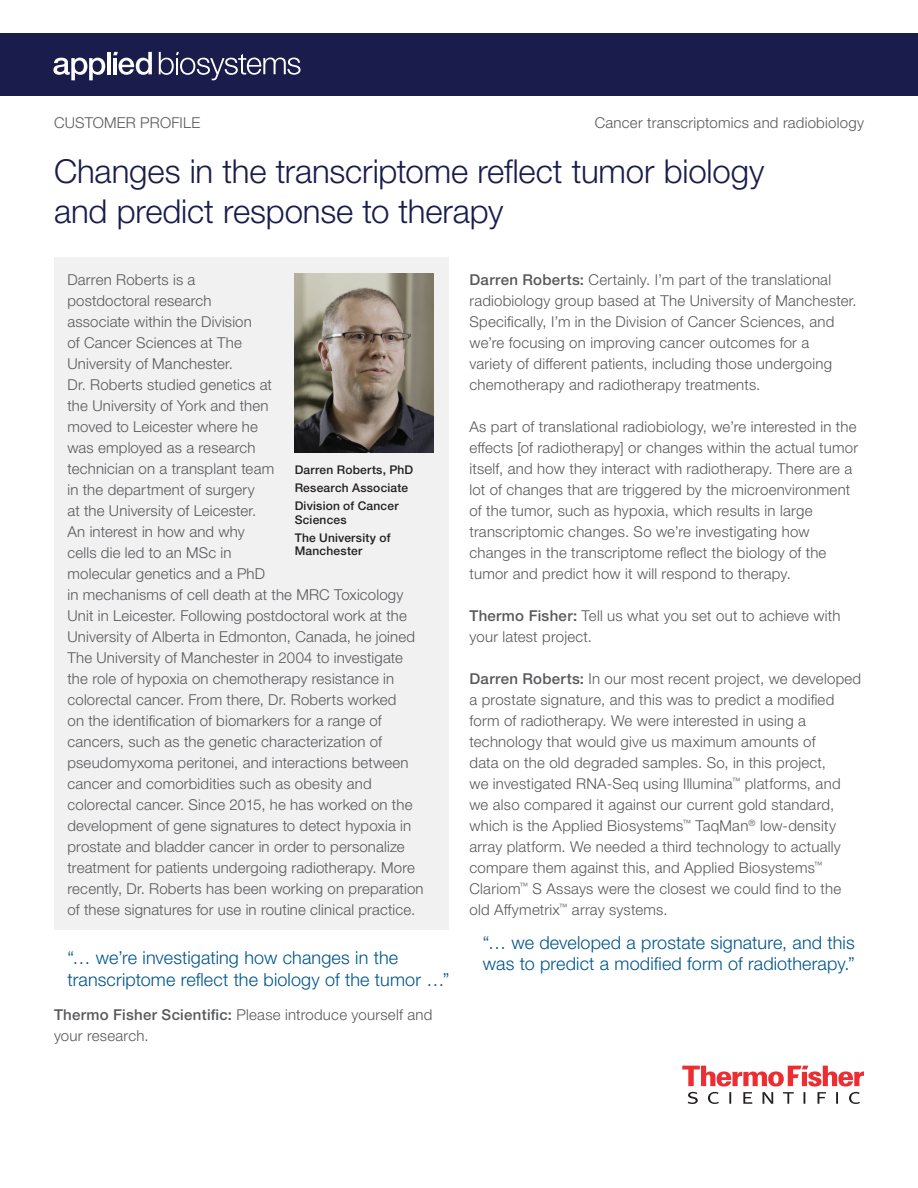
<style>
.page{position:relative;width:918px;height:1188px;background:#fff}
.page>*{position:absolute;margin:0;border:0;box-sizing:border-box;transform-origin:0 0}
.t1{font:300 33px/40.5px "Helvetica Neue LTW1 G";letter-spacing:-.005em;color:#1a1d4c}
.t2{font:300 18px/21.6px "Helvetica Neue LTW1 G";letter-spacing:.005em;color:#01558a}
.t3{font:300 15px/21px "Helvetica Neue LTW1 G";letter-spacing:.015em;color:#57585a}
.t4{font:500 12px/18.1px "Helvetica Neue LTW1 G";letter-spacing:.02em;color:#231f20}
.s1{font-weight:500}
</style>
<div class="page">
<svg style="left:682px;top:1066px;width:182px;height:38px"></svg>
<div style="left:54px;top:257px;width:394px;height:672px;background:#f1f1f2"></div>
<img style="left:295px;top:274px;width:139px;height:179px">
<div style="left:0;top:33px;width:918px;height:63px;background:#1a1d4c"></div>
<svg style="left:159px;top:52px;width:142px;height:28px"></svg>
<svg style="left:53px;top:58px;width:52px;height:22px"></svg>
<hr style="left:107px;top:52px;width:3px;height:22px;background:#fff">
<svg style="left:113px;top:52px;width:39px;height:23px"></svg>
<p class="t3" style="left:54px;top:112px;width:148px">CUSTOMER PROFILE</p>
<p class="t3" style="left:595px;top:112px;width:271px">Cancer transcriptomics and radiobiology</p>
<h1 class="t1" style="left:54px;top:150px;width:712px">Changes in the transcriptome reflect tumor biology and predict response to therapy</h1>
<p class="t3" style="left:68px;top:269px;width:358px">Darren Roberts is a<br>postdoctoral research<br>associate within the Division<br>of Cancer Sciences at The<br>University of Manchester.<br>Dr. Roberts studied genetics at<br>the University of York and then<br>moved to Leicester where he<br>was employed as a research<br>technician on a transplant team<br>in the department of surgery<br>at the University of Leicester.<br>An interest in how and why<br>cells die led to an MSc in<br>molecular genetics and a PhD<br>in mechanisms of cell death at the MRC Toxicology Unit in Leicester. Following postdoctoral work at the University of Alberta in Edmonton, Canada, he joined The University of Manchester in 2004 to investigate the role of hypoxia on chemotherapy resistance in colorectal cancer. From there, Dr. Roberts worked<br>on the identification of biomarkers for a range of cancers, such as the genetic characterization of pseudomyxoma peritonei, and interactions between cancer and comorbidities such as obesity and colorectal cancer. Since 2015, he has worked on the development of gene signatures to detect hypoxia in prostate and bladder cancer in order to personalize treatment for patients undergoing radiotherapy. More recently, Dr. Roberts has been working on preparation of these signatures for use in routine clinical practice.</p>
<p class="t4" style="left:295px;top:461px;width:120px">Darren Roberts, PhD<br>Research Associate<br>Division of Cancer</p>
<p class="t4" style="left:295px;top:510px;width:97px">Sciences<br>The University of</p>
<p class="t4" style="left:295px;top:542px;width:69px">Manchester</p>
<p class="t2" style="left:68px;top:947px;width:384px">“… we’re investigating how changes in the transcriptome reflect the biology of the tumor …”</p>
<p class="t3" style="left:54px;top:1004px;width:380px"><span class="s1">Thermo Fisher Scientific:</span> Please introduce yourself and your research.</p>
<p class="t3" style="left:470px;top:269px;width:389px"><span class="s1">Darren Roberts:</span> Certainly. I’m part of the translational radiobiology group based at The University of Manchester.<br>Specifically, I’m in the Division of Cancer Sciences, and we’re focusing on improving cancer outcomes for a<br>variety of different patients, including those undergoing chemotherapy and radiotherapy treatments.</p>
<p class="t3" style="left:470px;top:416px;width:390px">As part of translational radiobiology, we’re interested in the effects [of radiotherapy] or changes within the actual tumor itself, and how they interact with radiotherapy. There are a lot of changes that are triggered by the microenvironment of the tumor, such as hypoxia, which results in large transcriptomic changes. So we’re investigating how changes in the transcriptome reflect the biology of the tumor and predict how it will respond to therapy.</p>
<p class="t3" style="left:470px;top:605px;width:373px"><span class="s1">Thermo Fisher:</span> Tell us what you set out to achieve with your latest project.</p>
<p class="t3" style="left:469px;top:668px;width:393px"><span class="s1">Darren Roberts:</span> In our most recent project, we developed a prostate signature, and this was to predict a modified form of radiotherapy. We were interested in using a technology that would give us maximum amounts of<br>data on the old degraded samples. So, in this project,<br>we investigated RNA-Seq using Illumina<sup>™</sup> platforms, and we also compared it against our current gold standard, which is the Applied Biosystems<sup>™</sup> TaqMan<sup>®</sup> low-density array platform. We needed a third technology to actually compare them against this, and Applied Biosystems<sup>™ </sup>Clariom<sup>™</sup> S Assays were the closest we could find to the old Affymetrix<sup>™</sup> array systems.</p>
<p class="t2" style="left:483px;top:932px;width:373px">“… we developed a prostate signature, and this was to predict a modified form of radiotherapy.”</p>
</div>
